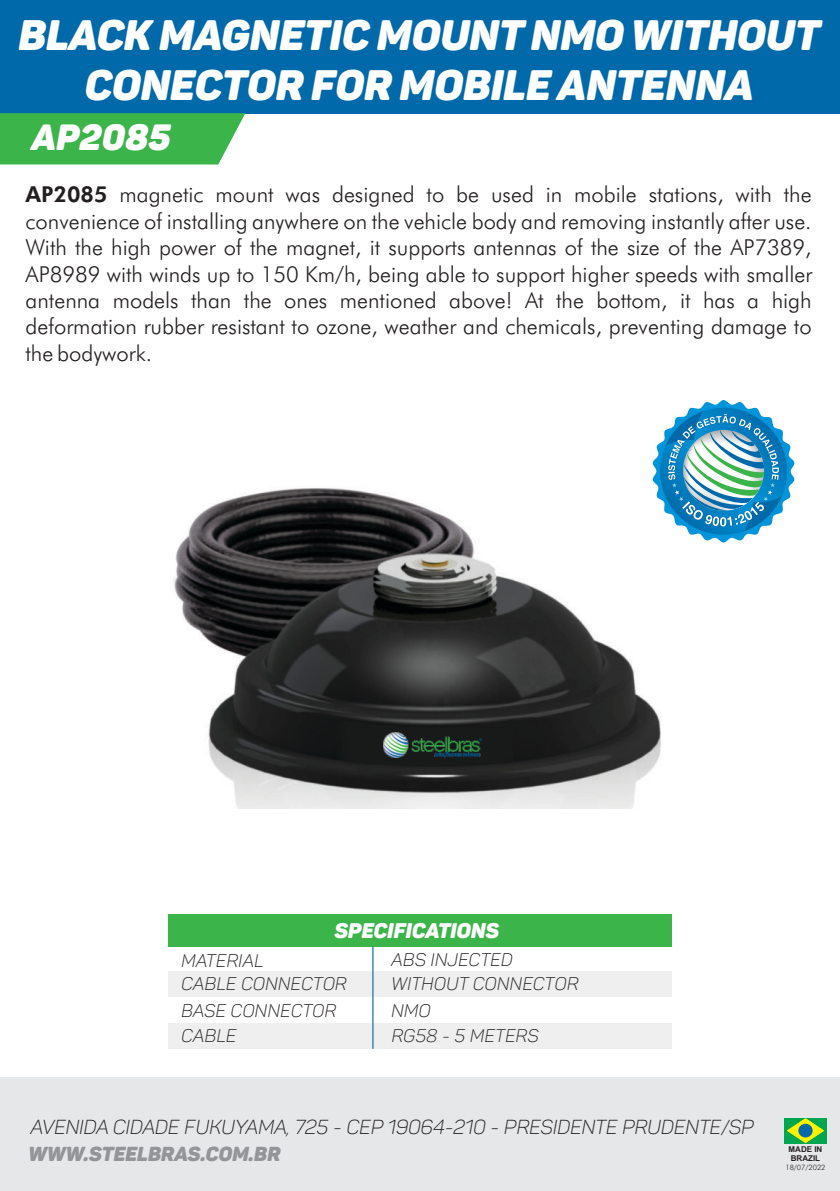
<style>
.page{position:relative;width:840px;height:1191px;background:#fff}
.page>*{position:absolute;margin:0;border:0;box-sizing:border-box;transform-origin:0 0}
.t1{font:42px/50.4px "Panton Blackitalic Caps";color:#fff;text-align:center}
.t2{font:36px "Panton Blackitalic Caps";color:#fff}
.t3{font:300 22px/26.4px "Futura BT";color:#231f20;text-align:justify}
.t4{font:20.8px "Panton Blackitalic Caps";color:#fff}
.t5{font:20px "Panton Lightitalic Caps";color:#231f20}
.t6{font:20px "Panton Blackitalic Caps";color:#939598}
.t7{font:18px/23.6px "Panton Lightitalic Caps";letter-spacing:.02em;color:#231f20}
.t8{font:700 8px/9px "Arial";color:#231f20}
.t9{font:300 7.4px "Futura BT";color:#231f20}
.s1{font-weight:800}
</style>
<div class="page">
<div style="left:168px;top:971px;width:503px;height:25px;background:#efefef"></div>
<div style="left:168px;top:1023px;width:503px;height:25px;background:#efefef"></div>
<div style="left:168px;top:914px;width:503px;height:33px;background:#3bb54a"></div>
<hr style="left:372px;top:946px;width:1px;height:102px;background:#0069a9">
<div style="left:0;top:0;width:839px;height:113px;background:#0069a9"></div>
<div style="left:0;top:1077px;width:839px;height:114px;background:#e6e7e8"></div>
<svg style="left:0;top:113px;width:245px;height:51px;background:#45b853"></svg>
<div style="left:784px;top:1117px;width:42px;height:26px;background:#00a650"></div>
<svg style="left:786px;top:1118px;width:38px;height:26px"></svg>
<div style="left:798px;top:1124px;width:13px;height:13px;background:#0069aa;border:1px solid #0069aa;border-radius:50%"></div>
<img style="left:174px;top:488px;width:487px;height:320px">
<img style="left:383px;top:732px;width:98px;height:25px">
<svg style="left:645px;top:400px;width:150px;height:149px"></svg>
<h1 class="t1" style="left:19px;top:15px;width:802px">BLACK MAGNETIC MOUNT NMO WITHOUT<br>CONECTOR FOR MOBILE ANTENNA</h1>
<h2 class="t2" style="left:32px;top:123px;width:142px">A 8249</h2>
<h2 class="t2" style="left:32px;top:123px;width:140px">AP2085</h2>
<p class="t3" style="left:26px;top:183px;width:788px"><span class="s1">AP2085</span> magnetic mount was designed to be used in mobile stations, with the convenience of installing anywhere on the vehicle body and removing instantly after use.<br>With the high power of the magnet, it supports antennas of the size of the AP7389, AP8989 with winds up to 150 Km/h, being able to support higher speeds with smaller antenna models than the ones mentioned above! At the bottom, it has a high deformation rubber resistant to ozone, weather and chemicals, preventing damage to the bodywork.</p>
<p class="t4" style="left:335px;top:922px;width:166px">SPECIFICATIONS</p>
<p class="t7" style="left:391px;top:949px;width:123px">ABS INJECTED</p>
<p class="t7" style="left:181px;top:950px;width:167px">MATERIAL<br>CABLE CONNECTOR</p>
<p class="t7" style="left:181px;top:999px;width:156px;line-height:25.6px">BASE CONNECTOR<br>CABLE</p>
<p class="t7" style="left:391px;top:1000px;width:41px">NMO</p>
<p class="t7" style="left:391px;top:974px;width:188px">WITHOUT CONNECTOR</p>
<p class="t7" style="left:391px;top:1026px;width:148px">RG58 - 5 METERS</p>
<p class="t5" style="left:31px;top:1118px;width:724px">AVENIDA CIDADE FUKUYAMA, 725 - CEP 19064-210 - PRESIDENTE PRUDENTE/SP</p>
<p class="t6" style="left:28px;top:1145px;width:253px">WWW.STEELBRAS.COM.BR</p>
<p class="t8" style="left:788px;top:1145px;width:35px">MADE IN<br>BRAZIL</p>
<p class="t9" style="left:789px;top:1164px;width:17px">6 2</p>
<p class="t9" style="left:785px;top:1164px;width:42px">18/07/2022</p>
</div>
